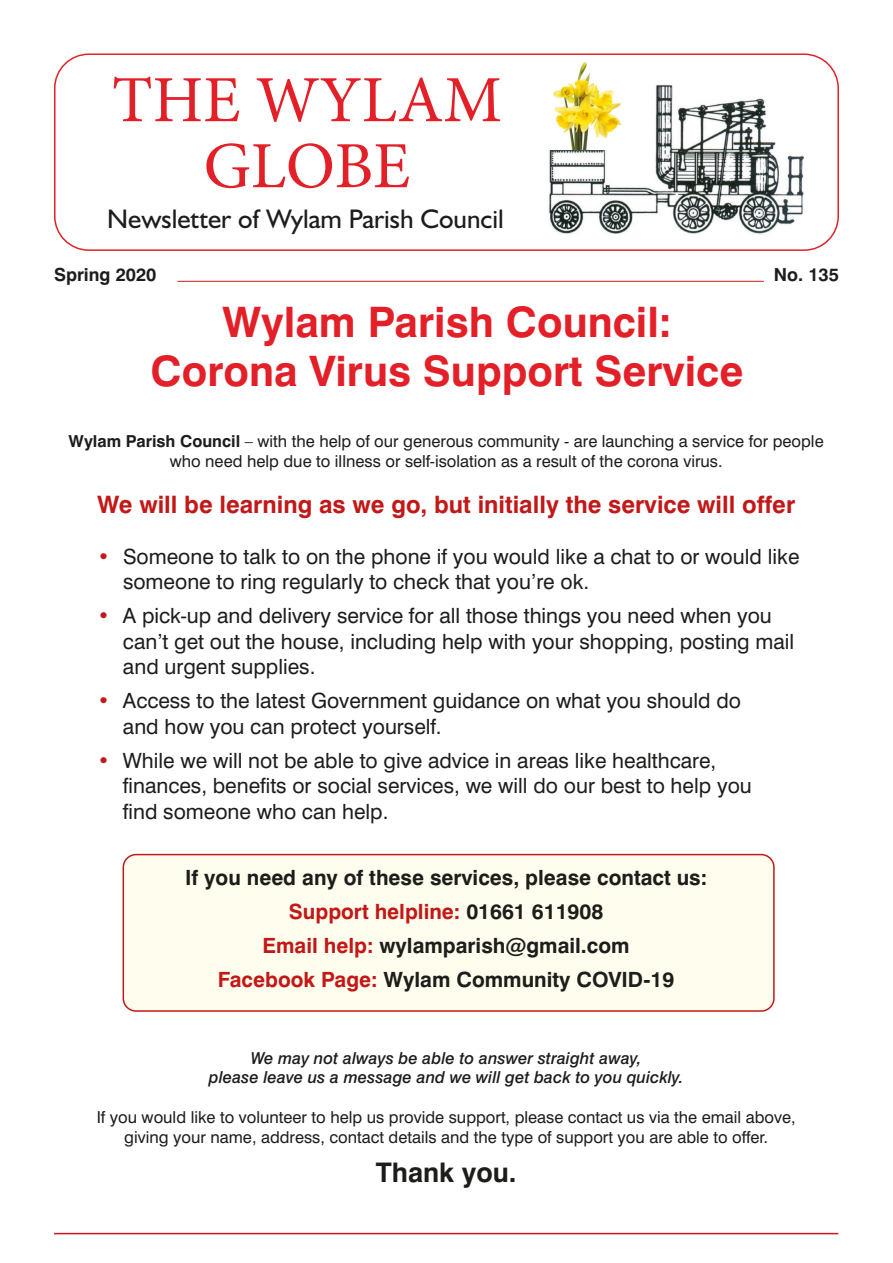
<style>
.page{position:relative;width:893px;height:1263px;background:#fff}
.page>*{position:absolute;margin:0;border:0;box-sizing:border-box;transform-origin:0 0}
.t1{font:66px/66px "Minion Pro";color:#e32027;text-align:center}
.t2{font:700 42px/49.5px "Swiss 721 BT";color:#e32027;text-align:center}
.t3{font:27px "Humanist 521 BT";color:#1d1d1b}
.t4{font:700 27px "Swiss 721 BT";color:#1d1d1b}
.t5{font:700 24px "Swiss 721 BT";color:#c21818}
.t6{font:21px/25.5px "Swiss 721 BT";color:#1d1d1b}
.t7{font:700 21px/34px "Swiss 721 BT";color:#1d1d1b;text-align:center}
.t8{font:700 18px "Swiss 721 BT";color:#1d1d1b}
.t9{font:16.5px/19.8px "Swiss 721 BT";color:#1d1d1b;text-align:center}
.t10{font:italic 500 16.5px/19.8px "Swiss 721 BT";color:#1d1d1b;text-align:center}
.s1{font-weight:700}
.s2{color:#c21818}
</style>
<div class="page">
<div style="left:123px;top:854px;width:651px;height:157px;background:#fffdee;border-radius:13px"></div>
<div style="left:123px;top:854px;width:652px;height:158px;border:2px solid #c21818;border-radius:13px"></div>
<div style="left:54px;top:53px;width:785px;height:198px;border:2px solid #e32027;border-radius:34px"></div>
<img style="left:549px;top:84px;width:255px;height:150px">
<img style="left:549px;top:62px;width:82px;height:88px">
<hr style="left:178px;top:281px;width:586px;height:1px;background:#cd171a">
<hr style="left:54px;top:1233px;width:784px;height:1px;background:#cd171a">
<h1 class="t1" style="left:112px;top:67px;width:392px">THE WYLAM<br>GLOBE</h1>
<p class="t3" style="left:107px;top:202px;width:398px">Newsletter of Wylam Parish Council</p>
<p class="t8" style="left:54px;top:264px;width:104px">Spring 2020</p>
<p class="t8" style="left:774px;top:264px;width:67px">No. 135</p>
<h2 class="t2" style="left:151px;top:297px;width:594px">Wylam Parish Council:<br>Corona Virus Support Service</h2>
<p class="t9" style="left:69px;top:431px;width:757px"><span class="s1">Wylam Parish Council</span> – with the help of our generous community - are launching a service for people who need help due to illness or self-isolation as a result of the corona virus.</p>
<p class="t5" style="left:97px;top:489px;width:700px">We will be learning as we go, but initially the service will offer</p>
<p class="t6" style="left:123px;top:543px;width:678px;text-indent:-26px"><span class="s2">•</span> Someone to talk to on the phone if you would like a chat to or would like someone to ring regularly to check that you’re ok.</p>
<p class="t6" style="left:123px;top:603px;width:673px;text-indent:-25px"><span class="s2">•</span> A pick-up and delivery service for all those things you need when you can’t get out the house, including help with your shopping, posting mail and urgent supplies.</p>
<p class="t6" style="left:123px;top:688px;width:620px;text-indent:-25px"><span class="s2">•</span> Access to the latest Government guidance on what you should do and how you can protect yourself.</p>
<p class="t6" style="left:123px;top:747px;width:630px;text-indent:-25px"><span class="s2">•</span> While we will not be able to give advice in areas like healthcare, finances, benefits or social services, we will do our best to help you find someone who can help.</p>
<p class="t7" style="left:185px;top:860px;width:524px">If you need any of these services, please contact us:<br><span class="s2">Support helpline:</span> 01661 611908<br><span class="s2">Email help:</span> wylamparish@gmail.com<br><span class="s2">Facebook Page:</span> Wylam Community COVID-19</p>
<p class="t10" style="left:209px;top:1048px;width:476px">We may not always be able to answer straight away,<br>please leave us a message and we will get back to you quickly.</p>
<p class="t9" style="left:97px;top:1107px;width:700px">If you would like to volunteer to help us provide support, please contact us via the email above, giving your name, address, contact details and the type of support you are able to offer.</p>
<p class="t4" style="left:376px;top:1156px;width:142px">Thank you.</p>
</div>
